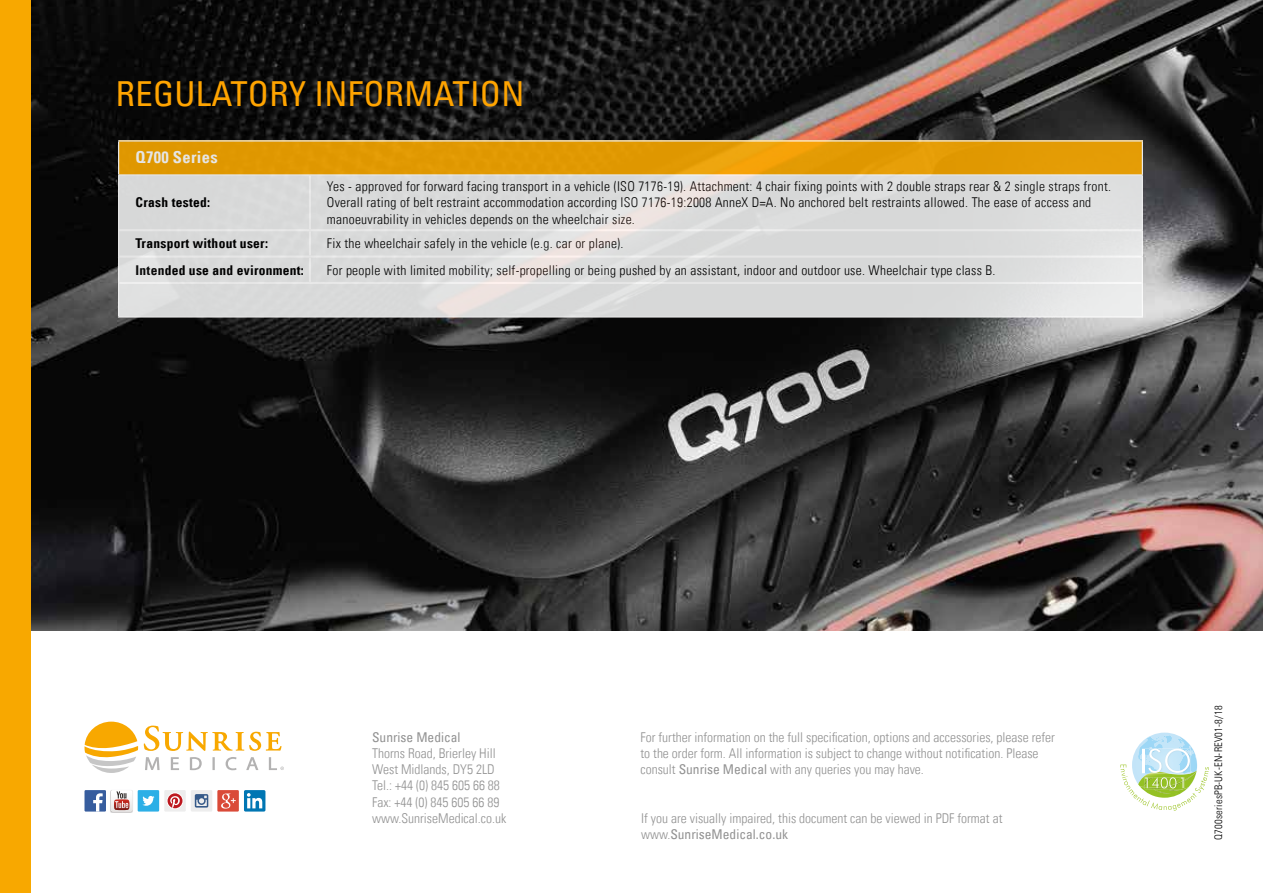
<style>
.page{position:relative;width:1263px;height:893px;background:#fff}
.page>*{position:absolute;margin:0;border:0;box-sizing:border-box;transform-origin:0 0}
.t1{font:condensed 34.5px "Univers Com 57";letter-spacing:.01em;color:#ffa400}
.t2{font:16.5px "Univers Com 67 Bold Cond";letter-spacing:.02em;color:#fff}
.t3{font:13.5px/16.5px "Univers Com 47 Light Cond";letter-spacing:.02em;color:#000}
.t4{font:13.5px/16.2px "Univers Com 47 Light Cond";color:#929292}
.t5{font:13.5px "Univers Com 67 Bold Cond";letter-spacing:.02em;color:#000}
.t6{font:condensed 13.5px "Univers Com 57";color:#929292}
.t7{font:10.5px "Univers Com 47 Light Cond";letter-spacing:.02em;color:#000}
.s1{font-family:"Univers Com 57";font-stretch:condensed}
.s2{font-family:"Univers Com 47 Light Cond";font-stretch:normal}
</style>
<div class="page">
<img style="left:31px;top:0;width:1232px;height:630px">
<svg style="left:1120px;top:735px;width:89px;height:75px"></svg>
<svg style="left:85px;top:722px;width:53px;height:51px"></svg>
<svg style="left:144px;top:726px;width:138px;height:25px"></svg>
<svg style="left:145px;top:757px;width:15px;height:13px"></svg>
<svg style="left:171px;top:757px;width:8px;height:13px"></svg>
<svg style="left:190px;top:757px;width:12px;height:13px"></svg>
<svg style="left:212px;top:757px;width:3px;height:13px"></svg>
<svg style="left:226px;top:757px;width:11px;height:13px"></svg>
<svg style="left:246px;top:757px;width:12px;height:13px"></svg>
<svg style="left:269px;top:757px;width:15px;height:13px"></svg>
<div style="left:0;top:0;width:31px;height:893px;background:#f8a800"></div>
<svg style="left:119px;top:142px;width:1023px;height:32px;background:#e29a03"></svg>
<svg style="left:119px;top:176px;width:1023px;height:106px;background:#dbdbdb"></svg>
<div style="left:119px;top:230px;width:191px;height:27px;background:#d8d9d9"></div>
<svg style="left:119px;top:284px;width:1023px;height:32px;background:#dbdcdc"></svg>
<hr style="left:119px;top:229px;width:191px;height:2px;background:#fff">
<hr style="left:119px;top:256px;width:191px;height:2px;background:#fff">
<hr style="left:309px;top:258px;width:2px;height:24px;background:#fff">
<hr style="left:119px;top:282px;width:191px;height:2px;background:#fff">
<hr style="left:310px;top:282px;width:832px;height:2px;background:#fff">
<hr style="left:309px;top:176px;width:2px;height:53px;background:#fff">
<hr style="left:309px;top:231px;width:2px;height:25px;background:#fff">
<hr style="left:310px;top:229px;width:832px;height:2px;background:#fff">
<hr style="left:310px;top:256px;width:832px;height:2px;background:#fff">
<hr style="left:118px;top:176px;width:1px;height:54px;background:#fff">
<svg style="left:118px;top:230px;width:1px;height:53px"></svg>
<hr style="left:1142px;top:176px;width:1px;height:54px;background:#fff">
<svg style="left:1142px;top:230px;width:1px;height:53px"></svg>
<hr style="left:118px;top:283px;width:1px;height:33px;background:#fff">
<hr style="left:1142px;top:283px;width:1px;height:33px;background:#fff">
<hr style="left:118px;top:316px;width:192px;height:2px;background:#fff">
<hr style="left:310px;top:316px;width:833px;height:2px;background:#fff">
<hr style="left:118px;top:142px;width:1px;height:32px;background:#fff">
<hr style="left:1142px;top:142px;width:1px;height:32px;background:#fff">
<hr style="left:118px;top:174px;width:192px;height:2px;background:#fff">
<hr style="left:310px;top:174px;width:833px;height:2px;background:#fff">
<hr style="left:118px;top:140px;width:192px;height:2px;background:#fff">
<hr style="left:310px;top:140px;width:833px;height:2px;background:#fff">
<div style="left:85px;top:790px;width:21px;height:22px;background:#375d9e"></div>
<svg style="left:93px;top:793px;width:10px;height:19px"></svg>
<div style="left:217px;top:790px;width:22px;height:22px;background:#da4a38"></div>
<svg style="left:221px;top:793px;width:15px;height:16px"></svg>
<div style="left:164px;top:790px;width:22px;height:22px;background:#ededed"></div>
<svg style="left:167px;top:792px;width:16px;height:17px"></svg>
<svg style="left:168px;top:793px;width:14px;height:15px"></svg>
<div style="left:191px;top:790px;width:21px;height:22px;background:#ededed"></div>
<svg style="left:195px;top:794px;width:13px;height:14px"></svg>
<div style="left:244px;top:790px;width:21px;height:22px;background:#0076b3;border-radius:2px"></div>
<svg style="left:247px;top:793px;width:15px;height:15px"></svg>
<div style="left:138px;top:790px;width:21px;height:22px;background:#2dafe6"></div>
<svg style="left:142px;top:796px;width:12px;height:10px"></svg>
<img style="left:110px;top:790px;width:23px;height:23px">
<svg style="left:111px;top:790px;width:22px;height:21px"></svg>
<h1 class="t1" style="left:116px;top:72px;width:410px">REGULATORY INFORMATION</h1>
<p class="t2" style="left:136px;top:147px;width:84px">Q700 Series</p>
<p class="t5" style="left:136px;top:194px;width:76px">Crash tested:</p>
<p class="t3" style="left:327px;top:178px;width:785px">Yes - approved for forward facing transport in a vehicle (ISO 7176-19). Attachment: 4 chair fixing points with 2 double straps rear &amp; 2 single straps front.<br>Overall rating of belt restraint accommodation according ISO 7176-19:2008 AnneX D=A. No anchored belt restraints allowed. The ease of access and manoeuvrability in vehicles depends on the wheelchair size.</p>
<p class="t5" style="left:136px;top:235px;width:134px">Transport without user:</p>
<p class="t3" style="left:327px;top:235px;width:298px">Fix the wheelchair safely in the vehicle (e.g. car or plane).</p>
<p class="t5" style="left:136px;top:262px;width:170px">Intended use and evironment:</p>
<p class="t3" style="left:327px;top:262px;width:670px">For people with limited mobility; self-propelling or being pushed by an assistant, indoor and outdoor use. Wheelchair type class B.</p>
<p class="t6" style="left:372px;top:728px;width:90px">Sunrise Medical</p>
<p class="t4" style="left:372px;top:745px;width:136px">Thorns Road, Brierley Hill<br>West Midlands, DY5 2LD<br>Tel.: +44 (0) 845 605 66 88<br>Fax: +44 (0) 845 605 66 89 www.SunriseMedical.co.uk</p>
<p class="t4" style="left:640px;top:729px;width:416px">For further information on the full specification, options and accessories, please refer to the order form. All information is subject to change without notification. Please consult <span class="s1">Sunrise Medical</span> with any queries you may have.</p>
<p class="t4" style="left:641px;top:810px;width:363px">If you are visually impaired, this document can be viewed in PDF format at</p>
<p class="t6" style="left:641px;top:826px;width:149px"><span class="s2">www.</span>SunriseMedical.co.uk</p>
<p class="t7" style="left:1212px;top:840px;width:136px;rotate:-90deg">Q700seriesPB-UK-EN-REV01-8/18</p>
</div>
